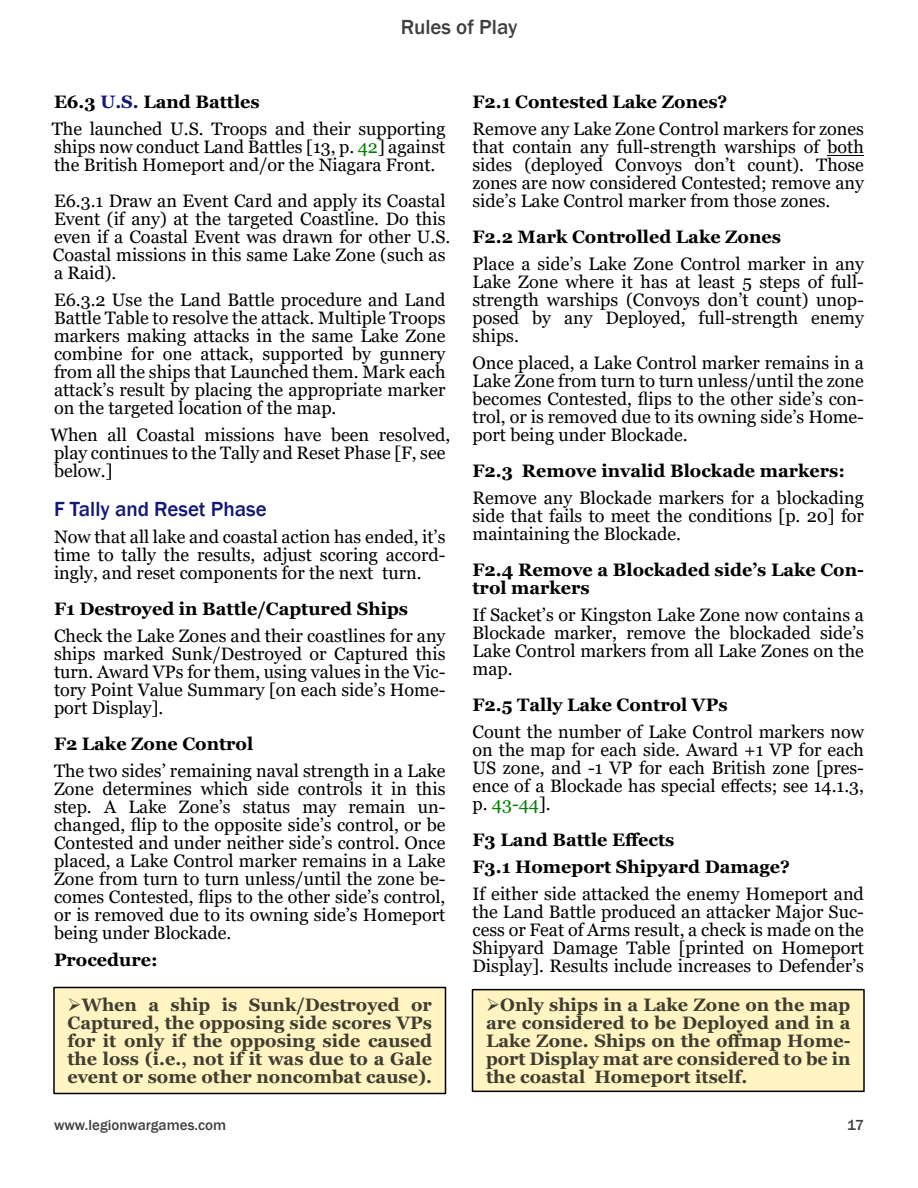
<style>
.page{position:relative;width:918px;height:1188px;background:#fff}
.page>*{position:absolute;margin:0;border:0;box-sizing:border-box;transform-origin:0 0}
.t1{font:500 21px "Franklin Gothic";color:#111876}
.t2{font:500 21px "Franklin Gothic";color:rgb(0 0 0/.75)}
.t3{font:18px/18px "Georgia";color:#000;text-align:justify}
.t4{font:700 18px/18px "Georgia";color:rgb(0 0 0/.75);text-align:justify}
.t5{font:700 18px/18px "Georgia";color:#000}
.t6{font:500 15px "Franklin Gothic";color:rgb(0 0 0/.75)}
.s1{font-weight:700}
.s2{font-weight:700;color:#111876}
.s3{color:#007d00}
</style>
<div class="page">
<div style="left:53px;top:987px;width:393px;height:107px;background:#fff4c2;border:2px solid #000"></div>
<hr style="left:828px;top:155px;width:36px;height:1px;background:#000">
<div style="left:472px;top:989px;width:393px;height:103px;background:#fff4c2;border:2px solid #000"></div>
<p class="t2" style="left:401px;top:20px;width:118px">Rules of Play</p>
<p class="t3" style="left:52px;top:90px;width:395px;line-height:27px"><span class="s1">E6.3</span> <span class="s2">U.S.</span> <span class="s1">Land Battles<br></span>The launched U.S. Troops and their supporting</p>
<p class="t3" style="left:54px;top:139px;width:393px">ships now conduct Land Battles [13, p. <span class="s3">42</span>] against the British Homeport and/or the Niagara Front.</p>
<p class="t3" style="left:53px;top:193px;width:399px;text-align:left">E6.3.1 Draw an Event Card and apply its Coastal Event (if any) at the targeted Coastline. Do this even if a Coastal Event was drawn for other U.S.<br>Coastal missions in this same Lake Zone (such as a Raid).</p>
<p class="t3" style="left:54px;top:292px;width:393px">E6.3.2 Use the Land Battle procedure and Land Battle Table to resolve the attack. Multiple Troops markers making attacks in the same Lake Zone combine for one attack, supported by gunnery from all the ships that Launched them. Mark each attack’s result by placing the appropriate marker on the targeted location of the map.</p>
<p class="t3" style="left:50px;top:427px;width:401px;text-align:left">When all Coastal missions have been resolved, play continues to the Tally and Reset Phase [F, see below.]</p>
<p class="t1" style="left:54px;top:501px;width:214px">F Tally and Reset Phase</p>
<p class="t3" style="left:54px;top:529px;width:393px">Now that all lake and coastal action has ended, it’s time to tally the results, adjust scoring accord&shy;ingly, and reset components for the next turn.</p>
<p class="t5" style="left:54px;top:601px;width:356px">F1 Destroyed in Battle/Captured Ships</p>
<p class="t3" style="left:54px;top:628px;width:393px">Check the Lake Zones and their coastlines for any ships marked Sunk/Destroyed or Captured this turn. Award VPs for them, using values in the Vic&shy;tory Point Value Summary [on each side’s Home&shy;port Display].</p>
<p class="t5" style="left:54px;top:736px;width:201px">F2 Lake Zone Control</p>
<p class="t3" style="left:54px;top:763px;width:393px">The two sides’ remaining naval strength in a Lake Zone determines which side controls it in this step. A Lake Zone’s status may remain un&shy;changed, flip to the opposite side’s control, or be Contested and under neither side’s control. Once placed, a Lake Control marker remains in a Lake Zone from turn to turn unless/until the zone be&shy;comes Contested, flips to the other side’s control, or is removed due to its owning side’s Homeport being under Blockade.</p>
<p class="t5" style="left:54px;top:952px;width:105px">Procedure:</p>
<p class="t4" style="left:68px;top:997px;width:366px;text-indent:14px">When a ship is Sunk/Destroyed or Captured, the opposing side scores VPs for it only if the opposing side caused the loss (i.e., not if it was due to a Gale event or some other noncombat cause).</p>
<p class="t5" style="left:472px;top:94px;width:256px">F2.1 Contested Lake Zones?</p>
<p class="t3" style="left:472px;top:121px;width:393px">Remove any Lake Zone Control markers for zones that contain any full-strength warships of both sides (deployed Convoys don’t count). Those zones are now considered Contested; remove any side’s Lake Control marker from those zones.</p>
<p class="t5" style="left:472px;top:229px;width:310px">F2.2 Mark Controlled Lake Zones</p>
<p class="t3" style="left:472px;top:256px;width:393px">Place a side’s Lake Zone Control marker in any Lake Zone where it has at least 5 steps of full&shy;strength warships (Convoys don’t count) unop&shy;posed by any Deployed, full-strength enemy ships.</p>
<p class="t3" style="left:472px;top:355px;width:393px">Once placed, a Lake Control marker remains in a Lake Zone from turn to turn unless/until the zone becomes Contested, flips to the other side’s con&shy;trol, or is removed due to its owning side’s Home&shy;port being under Blockade.</p>
<p class="t5" style="left:472px;top:463px;width:374px">F2.3 Remove invalid Blockade markers:</p>
<p class="t3" style="left:472px;top:490px;width:393px">Remove any Blockade markers for a blockading side that fails to meet the conditions [p. 20] for maintaining the Blockade.</p>
<p class="t5" style="left:472px;top:562px;width:393px">F2.4 Remove a Blockaded side’s Lake Con&shy;trol markers</p>
<p class="t3" style="left:472px;top:607px;width:393px">If Sacket’s or Kingston Lake Zone now contains a Blockade marker, remove the blockaded side’s Lake Control markers from all Lake Zones on the map.</p>
<p class="t5" style="left:472px;top:697px;width:257px">F2.5 Tally Lake Control VPs</p>
<p class="t3" style="left:472px;top:724px;width:393px">Count the number of Lake Control markers now on the map for each side. Award +1 VP for each US zone, and -1 VP for each British zone [pres&shy;ence of a Blockade has special effects; see 14.1.3, p. <span class="s3">43-44</span>].</p>
<p class="t5" style="left:472px;top:828px;width:319px;line-height:27px">F3 Land Battle Effects<br>F3.1 Homeport Shipyard Damage?</p>
<p class="t3" style="left:472px;top:886px;width:393px">If either side attacked the enemy Homeport and the Land Battle produced an attacker Major Suc&shy;cess or Feat of Arms result, a check is made on the Shipyard Damage Table [printed on Homeport Display]. Results include increases to Defender’s</p>
<p class="t4" style="left:486px;top:997px;width:366px;text-indent:14px">Only ships in a Lake Zone on the map are considered to be Deployed and in a Lake Zone. Ships on the offmap Home&shy;port Display mat are considered to be in the coastal Homeport itself.</p>
<p class="t6" style="left:54px;top:1120px;width:174px">www.legionwargames.com</p>
<p class="t6" style="left:847px;top:1120px;width:18px">17</p>
</div>
